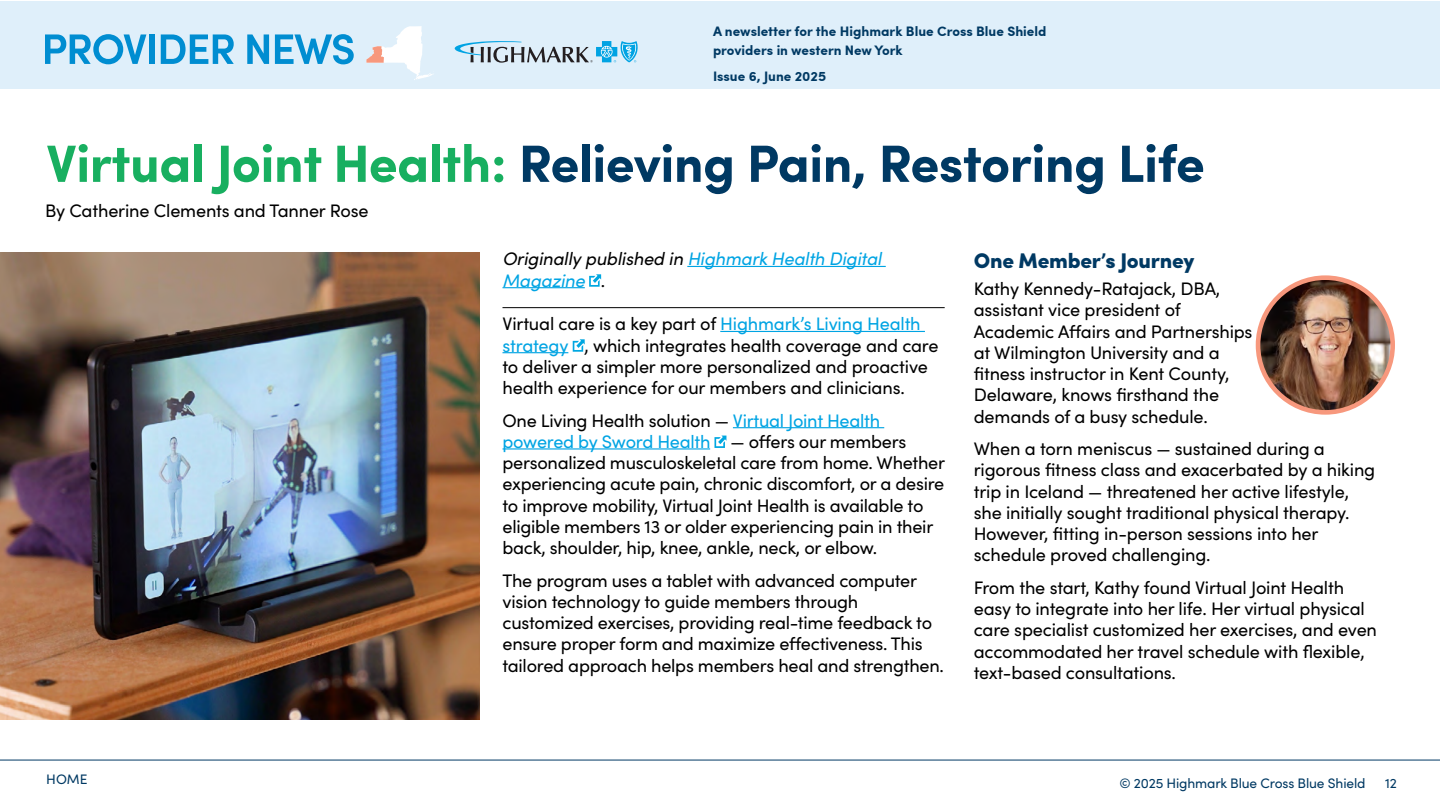
<style>
.page{position:relative;width:1440px;height:810px;background:#fff}
.page>*{position:absolute;margin:0;border:0;box-sizing:border-box;transform-origin:0 0}
.t1{font:700 52.5px "Sofia Pro";letter-spacing:-.01em;color:#003963}
.t2{font:900 21.25px "Sofia Pro";letter-spacing:-.01em;color:#003963}
.t3{font:18.12px/21.2px "Sofia Pro";letter-spacing:-.015em;color:#000}
.t4{font:italic 18.12px/21.2px "Sofia Pro";letter-spacing:-.01em;color:#00a4e3}
.t5{font:700 13.75px/18.8px "Sofia Pro";color:#003963}
.t6{font:13.75px "Sofia Pro";letter-spacing:-.01em;color:#003963}
.s1{color:#18af60}
.s2{color:#000}
.s3{font-style:normal;color:#000}
.s4{color:#00a4e3}
</style>
<div class="page">
<div style="left:0;top:1px;width:1440px;height:88px;background:#dfeffa"></div>
<hr style="left:0;top:760px;width:1440px;height:1px;background:#003963">
<svg style="left:455px;top:41px;width:183px;height:22px"></svg>
<svg style="left:45px;top:34px;width:101px;height:30px"></svg>
<div style="left:149px;top:34px;width:6px;height:30px;background:#008dd1"></div>
<svg style="left:161px;top:34px;width:73px;height:30px"></svg>
<svg style="left:247px;top:34px;width:22px;height:30px"></svg>
<svg style="left:275px;top:34px;width:79px;height:30px"></svg>
<svg style="left:366px;top:26px;width:67px;height:54px"></svg>
<hr style="left:687px;top:266px;width:199px;height:1px;background:#00a4e3">
<hr style="left:502px;top:287px;width:83px;height:1px;background:#00a4e3">
<hr style="left:502px;top:307px;width:443px;height:1px;background:#000">
<hr style="left:720px;top:331px;width:205px;height:1px;background:#00a4e3">
<hr style="left:502px;top:352px;width:66px;height:1px;background:#00a4e3">
<hr style="left:733px;top:427px;width:151px;height:1px;background:#00a4e3">
<hr style="left:502px;top:448px;width:208px;height:2px;background:#00a4e3">
<svg style="left:589px;top:274px;width:12px;height:13px"></svg>
<svg style="left:573px;top:339px;width:12px;height:13px"></svg>
<svg style="left:714px;top:436px;width:12px;height:12px"></svg>
<img style="left:1258px;top:278px;width:135px;height:134px;border-radius:67px">
<div style="left:1256px;top:275px;width:139px;height:140px;border:5px solid #f7987d;border-radius:50%"></div>
<img style="left:0;top:252px;width:480px;height:468px">
<p class="t5" style="left:713px;top:21px;width:335px">A newsletter for the Highmark Blue Cross Blue Shield providers in western New York</p>
<p class="t5" style="left:713px;top:66px;width:115px">Issue 6, June 2025</p>
<h1 class="t1" style="left:46px;top:123px;width:1160px"><span class="s1">Virtual Joint Health:</span> Relieving Pain, Restoring Life</h1>
<p class="t3" style="left:45px;top:199px;width:325px">By Catherine Clements and Tanner Rose</p>
<p class="t4" style="left:502px;top:247px;width:381px"><span class="s2">Originally published in</span> Highmark Health Digital<br>Magazine <span class="s3">.</span></p>
<p class="t3" style="left:503px;top:313px;width:438px">Virtual care is a key part of <span class="s4">Highmark’s Living Health strategy</span> , which integrates health coverage and care to deliver a simpler more personalized and proactive health experience for our members and clinicians.</p>
<p class="t3" style="left:502px;top:409px;width:444px">One Living Health solution — <span class="s4">Virtual Joint Health powered by Sword Health</span> — offers our members personalized musculoskeletal care from home. Whether experiencing acute pain, chronic discomfort, or a desire to improve mobility, Virtual Joint Health is available to eligible members 13 or older experiencing pain in their back, shoulder, hip, knee, ankle, neck, or elbow.</p>
<p class="t3" style="left:502px;top:569px;width:443px">The program uses a tablet with advanced computer vision technology to guide members through customized exercises, providing real-time feedback to ensure proper form and maximize effectiveness. This tailored approach helps members heal and strengthen.</p>
<p class="t2" style="left:974px;top:244px;width:222px">One Member’s Journey</p>
<p class="t3" style="left:974px;top:277px;width:280px">Kathy Kennedy-Ratajack, DBA, assistant vice president of<br>Academic Affairs and Partnerships at Wilmington University and a fitness instructor in Kent County,<br>Delaware, knows firsthand the demands of a busy schedule.</p>
<p class="t3" style="left:974px;top:437px;width:403px">When a torn meniscus — sustained during a rigorous fitness class and exacerbated by a hiking trip in Iceland — threatened her active lifestyle, she initially sought traditional physical therapy.<br>However, fitting in-person sessions into her schedule proved challenging.</p>
<p class="t3" style="left:974px;top:576px;width:405px">From the start, Kathy found Virtual Joint Health easy to integrate into her life. Her virtual physical care specialist customized her exercises, and even accommodated her travel schedule with flexible, text-based consultations.</p>
<p class="t6" style="left:46px;top:770px;width:43px">HOME</p>
<p class="t6" style="left:1119px;top:773px;width:248px">© 2025 Highmark Blue Cross Blue Shield</p>
<p class="t6" style="left:1385px;top:773px;width:13px">12</p>
</div>
